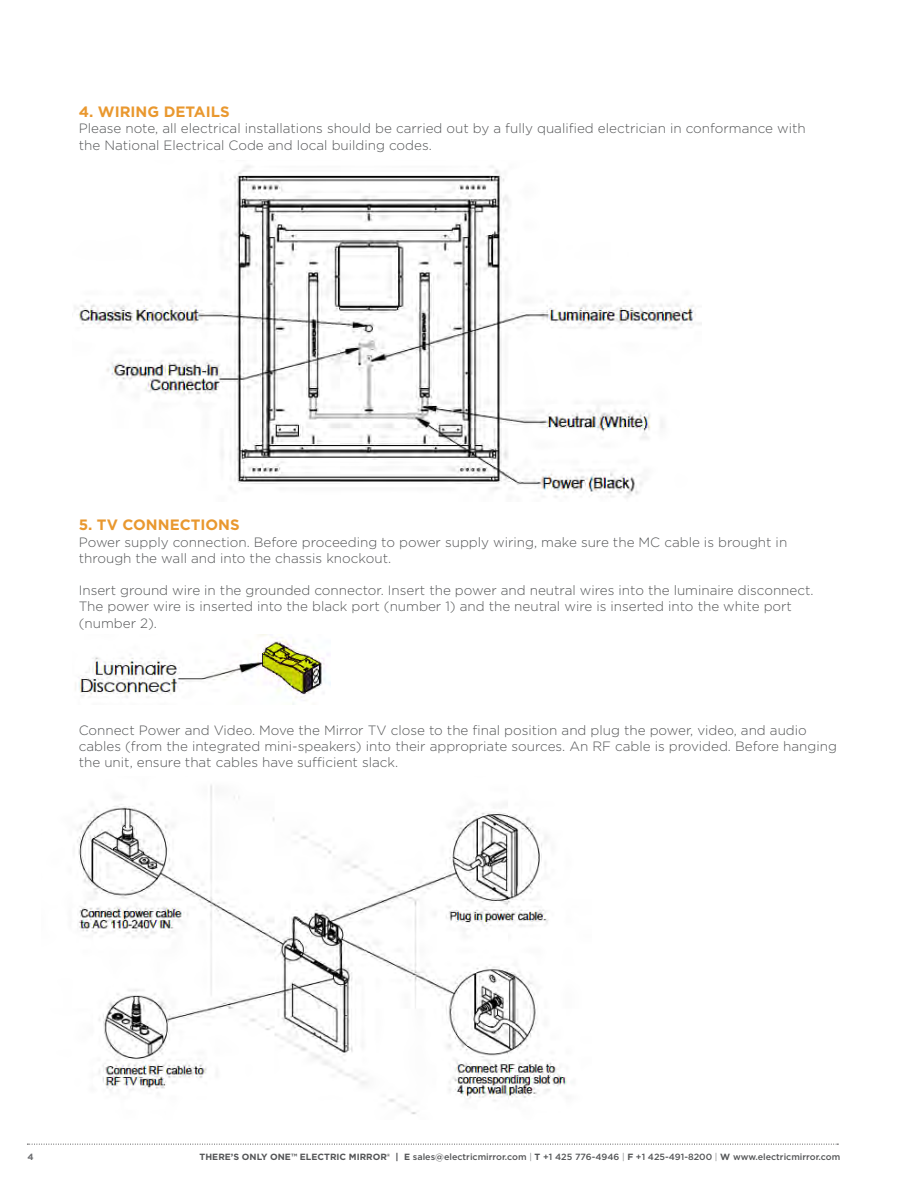
<style>
.page{position:relative;width:918px;height:1188px;background:#fff}
.page>*{position:absolute;margin:0;border:0;box-sizing:border-box;transform-origin:0 0}
.t1{font:700 15px "Gotham";color:#e9982f}
.t2{font:300 13.5px/16.2px "Gotham";color:#545557}
.t3{font:500 9px "Gotham";color:#545557}
.t4{font:700 9px "Gotham";color:#6c6d70}
.s1{font-weight:700}
.s2{font-weight:300}
</style>
<div class="page">
<svg style="left:27px;top:1144px;width:811px;height:1px"></svg>
<img style="left:75px;top:165px;width:626px;height:333px">
<img style="left:75px;top:635px;width:255px;height:70px">
<img style="left:77px;top:785px;width:490px;height:329px">
<p class="t1" style="left:79px;top:102px;width:152px">4. WIRING DETAILS</p>
<p class="t2" style="left:79px;top:121px;width:729px">Please note, all electrical installations should be carried out by a fully qualified electrician in conformance with</p>
<p class="t2" style="left:79px;top:137px;width:355px">the National Electrical Code and local building codes.</p>
<p class="t1" style="left:79px;top:515px;width:163px">5. TV CONNECTIONS</p>
<p class="t2" style="left:79px;top:534px;width:710px">Power supply connection. Before proceeding to power supply wiring, make sure the MC cable is brought in through the wall and into the chassis knockout.</p>
<p class="t2" style="left:79px;top:582px;width:736px">Insert ground wire in the grounded connector. Insert the power and neutral wires into the luminaire disconnect.<br>The power wire is inserted into the black port (number 1) and the neutral wire is inserted into the white port (number 2).</p>
<p class="t2" style="left:79px;top:722px;width:760px">Connect Power and Video. Move the Mirror TV close to the final position and plug the power, video, and audio cables (from the integrated mini-speakers) into their appropriate sources. An RF cable is provided. Before hanging the unit, ensure that cables have sufficient slack.</p>
<p class="t4" style="left:27px;top:1151px;width:8px">4</p>
<p class="t3" style="left:200px;top:1151px;width:642px"><span class="s1">THERE’S ONLY ONE™ ELECTRIC MIRROR® | E</span> sales@electricmirror.com <span class="s2">|</span> <span class="s1">T</span> +1 425 776-4946 <span class="s2">|</span> <span class="s1">F</span> +1 425-491-8200 <span class="s2">|</span> <span class="s1">W</span> www.electricmirror.com</p>
</div>
